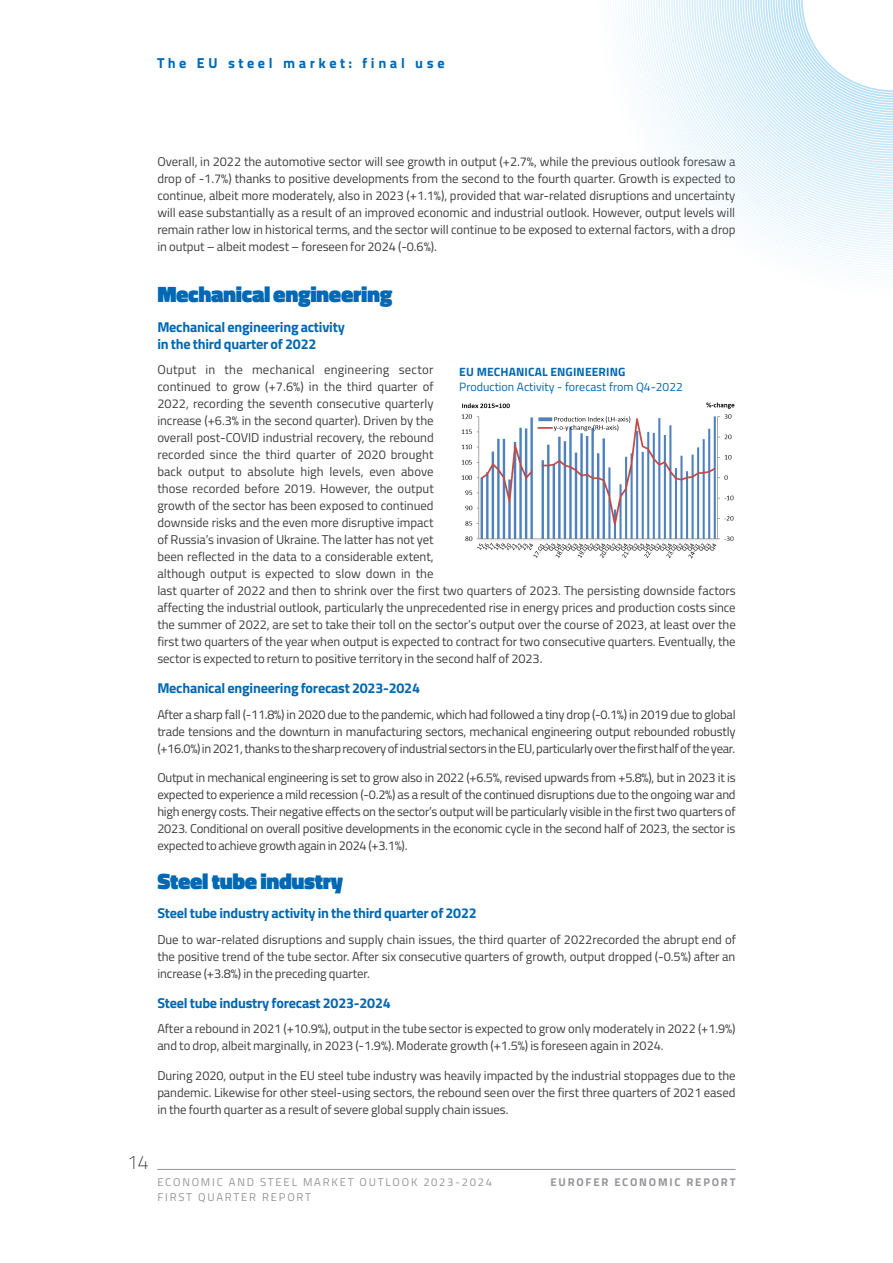
<style>
.page{position:relative;width:893px;height:1263px;background:#fff}
.page>*{position:absolute;margin:0;border:0;box-sizing:border-box;transform-origin:0 0}
.Gros_Titre___GE{font:900 22.5px "Titillium Web";letter-spacing:-.015em;color:#0168b3}
.Corps_Texte___GE{font:900 22.5px "Titillium Web";letter-spacing:-.015em;color:#0168b3}
.t1{font:100 19.5px "Titillium Web";color:#231f20}
.Petit_Titre___GE{font:700 14.25px/17px "Titillium Web";letter-spacing:-.015em;color:#0168b3}
.t2{font:14.25px "Titillium Text 25 L 999 wt";letter-spacing:.25em;color:#0168b3}
.Corps_Texte___GE-2{font:12.75px/17px "Titillium Web";letter-spacing:-.005em;color:#3e3e3f;text-align:justify}
.Corps_de_Tableau{font:12px "Titillium Web";color:#0168b3}
.Titre_de_Tableau___G{font:700 12px "Titillium Web";letter-spacing:.01em;color:#0168b3}
.t3{font:11.25px "Titillium Web";letter-spacing:.16em;color:#939598}
.t4{font:700 11.25px "Titillium Web";letter-spacing:.16em;color:#939598}
</style>
<div class="page">
<hr style="left:157px;top:1169px;width:579px;height:1px;background:#939598">
<svg style="left:621px;top:0;width:272px;height:273px"></svg>
<img style="left:461px;top:402px;width:274px;height:157px">
<p class="t2" style="left:157px;top:52px;width:289px">The EU steel market: final use</p>
<p class="Corps_Texte___GE-2" style="left:157px;top:152px;width:580px">Overall, in 2022 the automotive sector will see growth in output (+2.7%, while the previous outlook foresaw a drop of -1.7%) thanks to positive developments from the second to the fourth quarter. Growth is expected to continue, albeit more moderately, also in 2023 (+1.1%), provided that war-related disruptions and uncertainty will ease substantially as a result of an improved economic and industrial outlook. However, output levels will remain rather low in historical terms, and the sector will continue to be exposed to external factors, with a drop in output – albeit modest – foreseen for 2024 (-0.6%).</p>
<p class="Gros_Titre___GE" style="left:157px;top:277px;width:237px">Mechanical engineering</p>
<p class="Petit_Titre___GE" style="left:157px;top:317px;width:189px">Mechanical engineering activity in the third quarter of 2022</p>
<p class="Corps_Texte___GE-2" style="left:157px;top:361px;width:580px;text-align:left">Output in the mechanical engineering sector<br>continued to grow (+7.6%) in the third quarter of<br>2022, recording the seventh consecutive quarterly<br>increase (+6.3% in the second quarter). Driven by the<br>overall post-COVID industrial recovery, the rebound<br>recorded since the third quarter of 2020 brought<br>back output to absolute high levels, even above<br>those recorded before 2019. However, the output<br>growth of the sector has been exposed to continued<br>downside risks and the even more disruptive impact<br>of Russia’s invasion of Ukraine. The latter has not yet<br>been reflected in the data to a considerable extent,<br>although output is expected to slow down in the<br>last quarter of 2022 and then to shrink over the first two quarters of 2023. The persisting downside factors affecting the industrial outlook, particularly the unprecedented rise in energy prices and production costs since the summer of 2022, are set to take their toll on the sector’s output over the course of 2023, at least over the first two quarters of the year when output is expected to contract for two consecutive quarters. Eventually, the sector is expected to return to positive territory in the second half of 2023.</p>
<p class="Petit_Titre___GE" style="left:157px;top:679px;width:264px">Mechanical engineering forecast 2023-2024</p>
<p class="Corps_Texte___GE-2" style="left:157px;top:705px;width:580px">After a sharp fall (-11.8%) in 2020 due to the pandemic, which had followed a tiny drop (-0.1%) in 2019 due to global trade tensions and the downturn in manufacturing sectors, mechanical engineering output rebounded robustly (+16.0%) in 2021, thanks to the sharp recovery of industrial sectors in the EU, particularly over the first half of the year.</p>
<p class="Corps_Texte___GE-2" style="left:157px;top:769px;width:580px">Output in mechanical engineering is set to grow also in 2022 (+6.5%, revised upwards from +5.8%), but in 2023 it is expected to experience a mild recession (-0.2%) as a result of the continued disruptions due to the ongoing war and high energy costs. Their negative effects on the sector’s output will be particularly visible in the first two quarters of 2023. Conditional on overall positive developments in the economic cycle in the second half of 2023, the sector is expected to achieve growth again in 2024 (+3.1%).</p>
<p class="Corps_Texte___GE" style="left:157px;top:864px;width:187px">Steel tube industry</p>
<p class="Petit_Titre___GE" style="left:157px;top:904px;width:321px">Steel tube industry activity in the third quarter of 2022</p>
<p class="Corps_Texte___GE-2" style="left:157px;top:930px;width:580px">Due to war-related disruptions and supply chain issues, the third quarter of 2022recorded the abrupt end of the positive trend of the tube sector. After six consecutive quarters of growth, output dropped (-0.5%) after an increase (+3.8%) in the preceding quarter.</p>
<p class="Petit_Titre___GE" style="left:157px;top:993px;width:235px">Steel tube industry forecast 2023-2024</p>
<p class="Corps_Texte___GE-2" style="left:157px;top:1019px;width:580px">After a rebound in 2021 (+10.9%), output in the tube sector is expected to grow only moderately in 2022 (+1.9%) and to drop, albeit marginally, in 2023 (-1.9%). Moderate growth (+1.5%) is foreseen again in 2024.</p>
<p class="Corps_Texte___GE-2" style="left:157px;top:1066px;width:580px">During 2020, output in the EU steel tube industry was heavily impacted by the industrial stoppages due to the pandemic. Likewise for other steel-using sectors, the rebound seen over the first three quarters of 2021 eased in the fourth quarter as a result of severe global supply chain issues.</p>
<p class="Titre_de_Tableau___G" style="left:459px;top:363px;width:168px">EU MECHANICAL ENGINEERING</p>
<p class="Corps_de_Tableau" style="left:459px;top:378px;width:225px">Production Activity - forecast from Q4-2022</p>
<h2 class="t1" style="left:127px;top:1148px;width:23px">14</h2>
<p class="t3" style="left:157px;top:1174px;width:336px">ECONOMIC AND STEEL MARKET OUTLOOK 2023-2024</p>
<p class="t4" style="left:550px;top:1174px;width:187px">EUROFER ECONOMIC REPORT</p>
<p class="t3" style="left:157px;top:1189px;width:155px">FIRST QUARTER REPORT</p>
</div>
